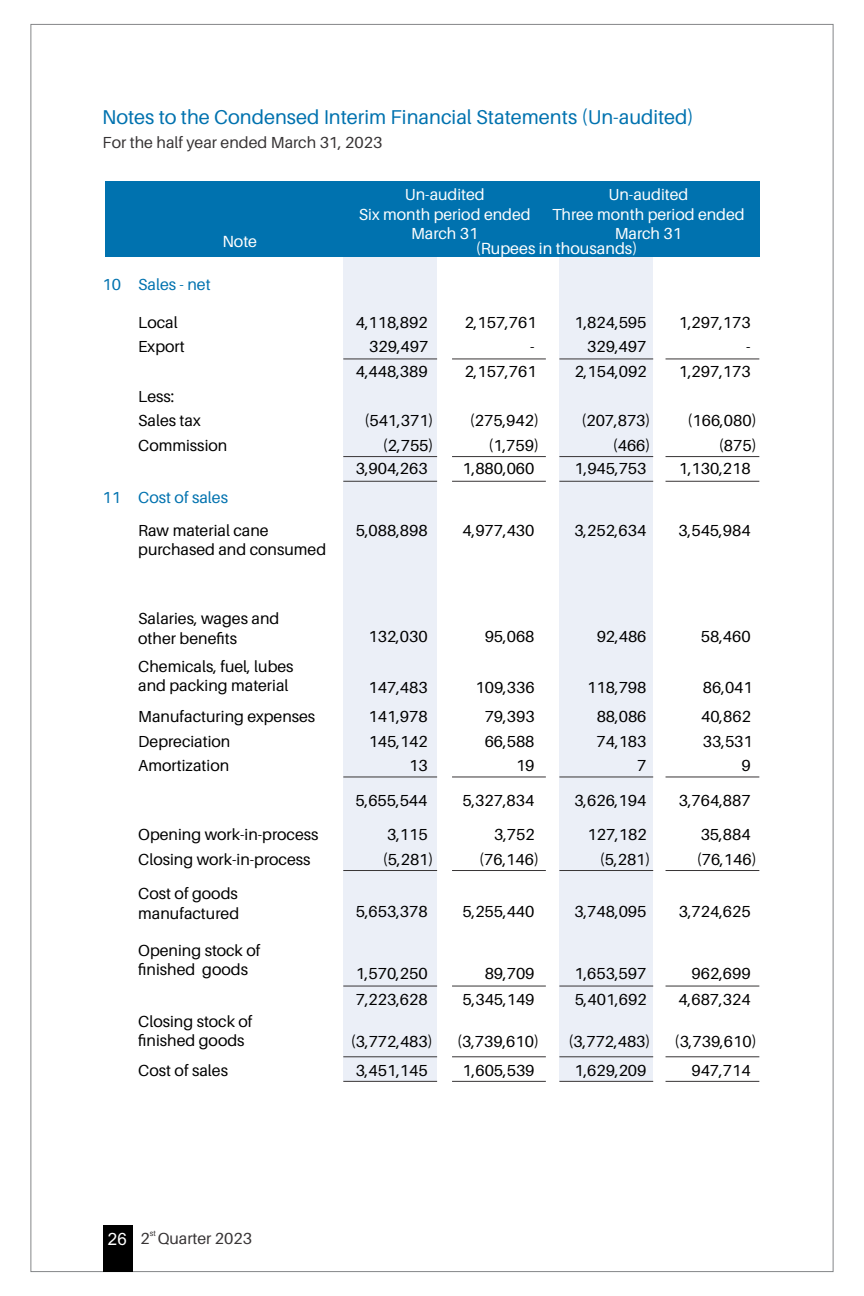
<style>
.page{position:relative;width:864px;height:1296px;background:#fff}
.page>*{position:absolute;margin:0;border:0;box-sizing:border-box;transform-origin:0 0}
.t1{font:20px "Aileron";color:#0072af}
.t2{font:17px "Arial";color:#fff}
.t3{font:16.2px "Aileron";color:#fefefe}
.t4{font:16px/24.6px "Aileron";color:#000;text-align:right}
.t5{font:16px/19.2px "Aileron";color:#fefefe;text-align:center}
.t6{font:16px "Aileron";color:#373435}
.t7{font:16px "Aileron";color:#0072af}
.t8{font:8px "Aileron";color:#373435}
</style>
<div class="page">
<div style="left:103px;top:1225px;width:29px;height:46px;background:#000"></div>
<div style="left:559px;top:254px;width:94px;height:827px;background:#ebeff7"></div>
<div style="left:343px;top:254px;width:94px;height:827px;background:#ebeff7"></div>
<div style="left:105px;top:182px;width:654px;height:75px;background:#0072af"></div>
<hr style="left:343px;top:1056px;width:94px;height:1px;background:#373435">
<hr style="left:343px;top:1081px;width:94px;height:1px;background:#373435">
<hr style="left:343px;top:986px;width:94px;height:1px;background:#373435">
<hr style="left:343px;top:870px;width:94px;height:1px;background:#373435">
<hr style="left:343px;top:777px;width:94px;height:1px;background:#373435">
<hr style="left:452px;top:1056px;width:94px;height:1px;background:#373435">
<hr style="left:452px;top:1081px;width:94px;height:1px;background:#373435">
<hr style="left:452px;top:986px;width:94px;height:1px;background:#373435">
<hr style="left:452px;top:870px;width:94px;height:1px;background:#373435">
<hr style="left:452px;top:777px;width:94px;height:1px;background:#373435">
<hr style="left:343px;top:358px;width:94px;height:1px;background:#373435">
<hr style="left:343px;top:456px;width:94px;height:1px;background:#373435">
<hr style="left:343px;top:481px;width:94px;height:1px;background:#373435">
<hr style="left:452px;top:358px;width:94px;height:1px;background:#373435">
<hr style="left:452px;top:456px;width:94px;height:1px;background:#373435">
<hr style="left:452px;top:481px;width:94px;height:1px;background:#373435">
<hr style="left:559px;top:1056px;width:94px;height:1px;background:#373435">
<hr style="left:559px;top:1081px;width:94px;height:1px;background:#373435">
<hr style="left:559px;top:986px;width:94px;height:1px;background:#373435">
<hr style="left:559px;top:870px;width:94px;height:1px;background:#373435">
<hr style="left:559px;top:777px;width:94px;height:1px;background:#373435">
<hr style="left:559px;top:456px;width:94px;height:1px;background:#373435">
<hr style="left:559px;top:481px;width:94px;height:1px;background:#373435">
<hr style="left:666px;top:1056px;width:93px;height:1px;background:#373435">
<hr style="left:666px;top:1081px;width:93px;height:1px;background:#373435">
<hr style="left:666px;top:986px;width:93px;height:1px;background:#373435">
<hr style="left:666px;top:870px;width:93px;height:1px;background:#373435">
<hr style="left:666px;top:777px;width:93px;height:1px;background:#373435">
<hr style="left:559px;top:358px;width:94px;height:1px;background:#373435">
<hr style="left:666px;top:358px;width:93px;height:1px;background:#373435">
<hr style="left:666px;top:456px;width:93px;height:1px;background:#373435">
<hr style="left:666px;top:481px;width:93px;height:1px;background:#373435">
<p class="t1" style="left:102px;top:109px;width:593px">Notes to the Condensed Interim Financial Statements (Un-audited)</p>
<p class="t6" style="left:103px;top:135px;width:281px">For the half year ended March 31, 2023</p>
<p class="t5" style="left:359px;top:187px;width:173px">Un-audited<br>Six month period ended<br>March 31</p>
<p class="t5" style="left:552px;top:187px;width:194px">Un-audited<br>Three month period ended<br>March 31</p>
<p class="t3" style="left:222px;top:234px;width:36px">Note</p>
<p class="t3" style="left:476px;top:241px;width:163px">(Rupees in thousands)</p>
<p class="t7" style="left:103px;top:278px;width:110px">10 Sales - net</p>
<p class="t4" style="left:138px;top:311px;width:48px;text-align:left">Local<br>Export</p>
<p class="t4" style="left:138px;top:385px;width:91px;text-align:left">Less:<br>Sales tax<br>Commission</p>
<p class="t7" style="left:103px;top:491px;width:127px">11 Cost of sales</p>
<p class="t4" style="left:138px;top:522px;width:189px;line-height:19.2px;text-align:left">Raw material cane purchased and consumed</p>
<p class="t4" style="left:138px;top:610px;width:143px;line-height:19.2px;text-align:left">Salaries, wages and other benefits</p>
<p class="t4" style="left:138px;top:658px;width:157px;line-height:19.2px;text-align:left">Chemicals, fuel, lubes and packing material</p>
<p class="t4" style="left:138px;top:706px;width:179px;text-align:left">Manufacturing expenses<br>Depreciation<br>Amortization</p>
<p class="t4" style="left:138px;top:824px;width:182px;text-align:left">Opening work-in-process<br>Closing work-in-process</p>
<p class="t4" style="left:138px;top:886px;width:102px;line-height:19.2px;text-align:left">Cost of goods manufactured</p>
<p class="t4" style="left:138px;top:942px;width:124px;line-height:19.2px;text-align:left">Opening stock of finished goods</p>
<p class="t4" style="left:138px;top:1013px;width:116px;line-height:19.2px;text-align:left">Closing stock of finished goods</p>
<p class="t4" style="left:138px;top:1059px;width:91px">Cost of sales</p>
<p class="t4" style="left:356px;top:311px;width:74px">4,118,892<br>329,497<br>4,448,389</p>
<p class="t4" style="left:364px;top:410px;width:71px">(541,371)</p>
<p class="t4" style="left:383px;top:434px;width:52px">(2,755)</p>
<p class="t4" style="left:356px;top:458px;width:73px">3,904,263</p>
<p class="t4" style="left:356px;top:519px;width:73px">5,088,898</p>
<p class="t4" style="left:465px;top:311px;width:73px">2,157,761 -<br>2,157,761</p>
<p class="t4" style="left:463px;top:410px;width:78px;line-height:24px">(275,942) (1,759)<br>1,880,060</p>
<p class="t4" style="left:575px;top:410px;width:78px;line-height:24px">(207,873) (466)<br>1,945,753</p>
<p class="t4" style="left:575px;top:311px;width:74px">1,824,595<br>329,497<br>2,154,092</p>
<p class="t4" style="left:679px;top:311px;width:73px">1,297,173 -<br>1,297,173</p>
<p class="t4" style="left:687px;top:410px;width:71px">(166,080)</p>
<p class="t4" style="left:719px;top:434px;width:39px">(875)</p>
<p class="t4" style="left:679px;top:458px;width:73px">1,130,218</p>
<p class="t4" style="left:463px;top:519px;width:73px">4,977,430</p>
<p class="t4" style="left:574px;top:519px;width:73px">3,252,634</p>
<p class="t4" style="left:679px;top:519px;width:73px">3,545,984</p>
<p class="t4" style="left:368px;top:625px;width:61px">132,030</p>
<p class="t4" style="left:369px;top:676px;width:61px">147,483</p>
<p class="t4" style="left:475px;top:676px;width:61px">109,336</p>
<p class="t4" style="left:587px;top:676px;width:61px">118,798</p>
<p class="t4" style="left:703px;top:676px;width:51px">86,041</p>
<p class="t4" style="left:369px;top:706px;width:61px">141,978<br>145,142<br>13</p>
<p class="t4" style="left:356px;top:784px;width:74px;line-height:34.4px">5,655,544<br>3,115</p>
<p class="t4" style="left:383px;top:848px;width:52px">(5,281)</p>
<p class="t4" style="left:356px;top:900px;width:73px">5,653,378</p>
<p class="t4" style="left:485px;top:625px;width:51px">95,068</p>
<p class="t4" style="left:597px;top:625px;width:51px">92,486</p>
<p class="t4" style="left:701px;top:625px;width:51px">58,460</p>
<p class="t4" style="left:485px;top:706px;width:51px">79,393<br>66,588<br>19</p>
<p class="t4" style="left:462px;top:784px;width:74px;line-height:34.4px">5,327,834<br>3,752</p>
<p class="t4" style="left:479px;top:848px;width:61px">(76,146)</p>
<p class="t4" style="left:463px;top:900px;width:73px">5,255,440</p>
<p class="t4" style="left:597px;top:706px;width:51px">88,086<br>74,183<br>7</p>
<p class="t4" style="left:574px;top:784px;width:74px;line-height:34.4px">3,626,194<br>127,182</p>
<p class="t4" style="left:600px;top:848px;width:52px">(5,281)</p>
<p class="t4" style="left:575px;top:900px;width:73px">3,748,095</p>
<p class="t4" style="left:701px;top:706px;width:53px">40,862<br>33,531<br>9</p>
<p class="t4" style="left:679px;top:784px;width:73px;line-height:34.4px">3,764,887<br>35,884</p>
<p class="t4" style="left:697px;top:848px;width:61px">(76,146)</p>
<p class="t4" style="left:679px;top:900px;width:73px">3,724,625</p>
<p class="t4" style="left:356px;top:962px;width:74px;line-height:26px;text-align:left">1,570,250<br>7,223,628</p>
<p class="t4" style="left:463px;top:962px;width:73px;line-height:26px">89,709<br>5,345,149</p>
<p class="t4" style="left:574px;top:962px;width:74px;line-height:26px;text-align:left">1,653,597<br>5,401,692</p>
<p class="t4" style="left:679px;top:962px;width:74px;line-height:26px">962,699<br>4,687,324</p>
<p class="t4" style="left:351px;top:1031px;width:84px">(3,772,483)</p>
<p class="t4" style="left:457px;top:1031px;width:84px">(3,739,610)</p>
<p class="t4" style="left:569px;top:1031px;width:84px">(3,772,483)</p>
<p class="t4" style="left:691px;top:1029px;width:67px;line-height:28.8px;text-align:left;text-indent:-17px">(3,739,610)<br>947,714</p>
<p class="t4" style="left:356px;top:1059px;width:73px">3,451,145</p>
<p class="t4" style="left:463px;top:1059px;width:73px">1,605,539</p>
<p class="t4" style="left:575px;top:1059px;width:73px">1,629,209</p>
<p class="t2" style="left:108px;top:1233px;width:20px">26</p>
<p class="t8" style="left:150px;top:1230px;width:8px">st</p>
<p class="t6" style="left:141px;top:1232px;width:113px">2 Quarter 2023</p>
</div>
